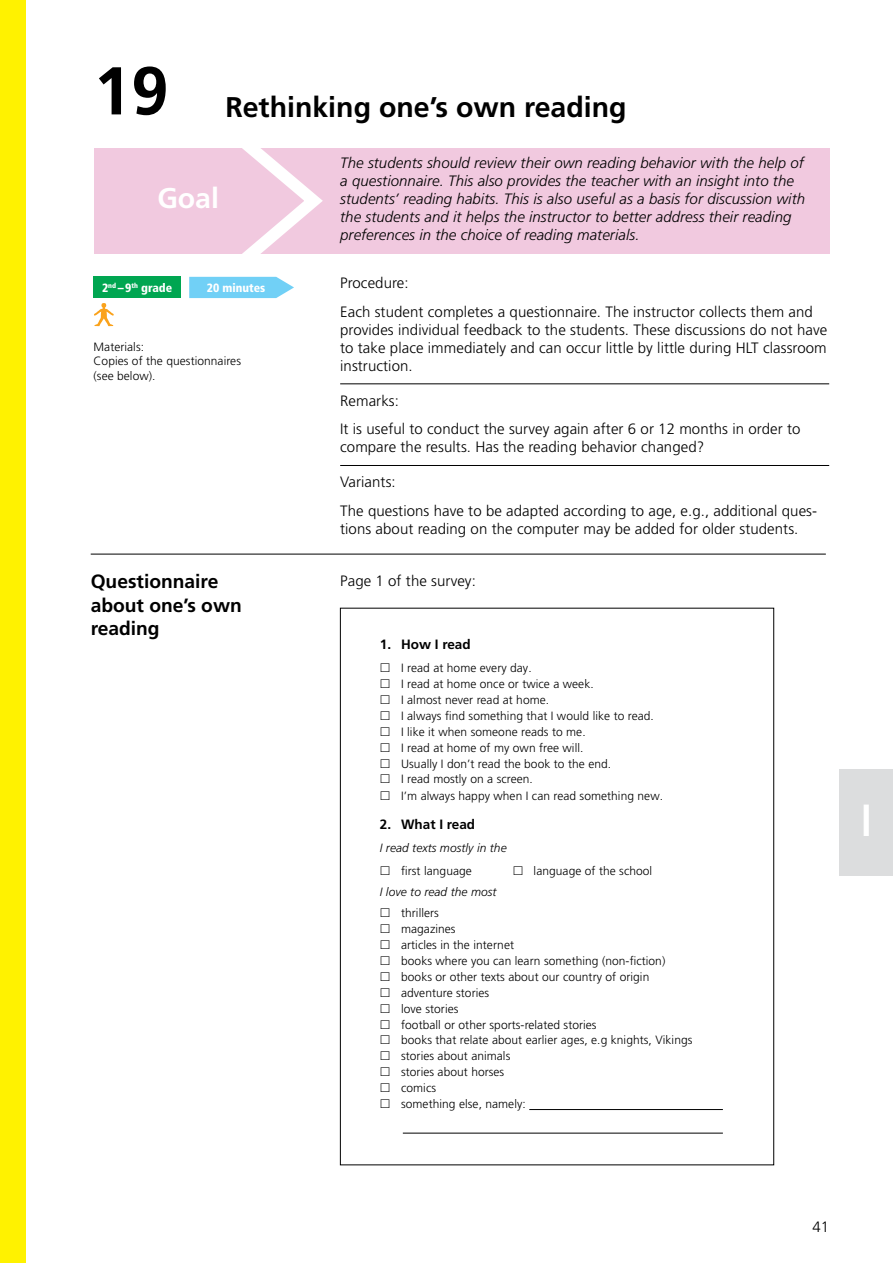
<style>
.page{position:relative;width:893px;height:1263px;background:#fff}
.page>*{position:absolute;margin:0;border:0;box-sizing:border-box;transform-origin:0 0}
.t1{font:700 67.5px "Frutiger LT Pro";color:#000}
.t2{font:700 condensed 45px "Frutiger";color:#fff;scale:.9 1}
.t3{font:700 28.5px "Frutiger LT Pro";color:#000}
.t4{font:700 28.5px "Frutiger LT Pro";color:#fff}
.t5{font:700 19.2px/23.1px "Frutiger LT Pro";color:#000}
.t6{font:300 15px/28.7px "Frutiger LT Pro";letter-spacing:.005em;color:#000}
.t7{font:italic 300 15px/18px "Frutiger LT Pro";letter-spacing:.005em;color:#000}
.t8{font:700 13.5px "Frutiger LT Pro";color:#000}
.t9{font:300 12px/15.9px "Frutiger LT Pro";letter-spacing:.005em;color:#000}
.t10{font:italic 300 12px "Frutiger LT Pro";letter-spacing:.005em;color:#000}
.t11{font:900 condensed 12px "Frutiger LT Pro";color:#fff}
</style>
<div class="page">
<div style="left:840px;top:770px;width:53px;height:106px;background:#dcddde"></div>
<div style="left:94px;top:148px;width:736px;height:105px;background:#f1c9df"></div>
<hr style="left:340px;top:383px;width:489px;height:1px;background:#000">
<hr style="left:340px;top:465px;width:489px;height:1px;background:#000">
<svg style="left:94px;top:303px;width:20px;height:23px"></svg>
<hr style="left:91px;top:554px;width:735px;height:1px;background:#000">
<hr style="left:529px;top:1109px;width:194px;height:1px;background:#000">
<hr style="left:403px;top:1133px;width:320px;height:1px;background:#000">
<div style="left:94px;top:277px;width:87px;height:21px;background:#00a651"></div>
<svg style="left:189px;top:148px;width:143px;height:150px"></svg>
<div style="left:0;top:0;width:26px;height:1263px;background:#fff200"></div>
<h1 class="t1" style="left:94px;top:51px;width:77px">19</h1>
<h3 class="t3" style="left:225px;top:90px;width:403px">Rethinking one’s own reading</h3>
<h3 class="t4" style="left:157px;top:182px;width:63px">Goal</h3>
<p class="t11" style="left:102px;top:280px;width:72px">2<sup>nd</sup> –9<sup>th</sup> grade</p>
<p class="t11" style="left:207px;top:280px;width:60px">20 minutes</p>
<p class="t9" style="left:94px;top:340px;width:149px;line-height:14.4px">Materials:<br>Copies of the questionnaires (see below).</p>
<h3 class="t5" style="left:91px;top:570px;width:153px">Questionnaire about one’s own reading</h3>
<p class="t7" style="left:340px;top:154px;width:466px">The students should review their own reading behavior with the help of a questionnaire. This also provides the teacher with an insight into the students’ reading habits. This is also useful as a basis for discussion with the students and it helps the instructor to better address their reading preferences in the choice of reading materials.</p>
<p class="t6" style="left:340px;top:269px;width:474px">Procedure:<br>Each student completes a questionnaire. The instructor collects them and</p>
<p class="t6" style="left:340px;top:321px;width:489px;line-height:18px;text-align:justify">provides individual feedback to the students. These discussions do not have to take place immediately and can occur little by little during HLT classroom instruction.</p>
<p class="t6" style="left:340px;top:386px;width:462px">Remarks:<br>It is useful to conduct the survey again after 6 or 12 months in order to</p>
<p class="t6" style="left:340px;top:433px;width:366px">compare the results. Has the reading behavior changed?</p>
<p class="t6" style="left:340px;top:468px;width:478px">Variants:<br>The questions have to be adapted according to age, e.g., additional ques-</p>
<p class="t6" style="left:340px;top:515px;width:460px">tions about reading on the computer may be added for older students.</p>
<p class="t6" style="left:340px;top:567px;width:137px">Page 1 of the survey:</p>
<p class="t8" style="left:380px;top:636px;width:92px">1. How I read</p>
<p class="t9" style="left:401px;top:660px;width:263px">I read at home every day.<br>I read at home once or twice a week.<br>I almost never read at home.<br>I always find something that I would like to read.<br>I like it when someone reads to me.<br>I read at home of my own free will.<br>Usually I don’t read the book to the end.<br>I read mostly on a screen.<br>I’m always happy when I can read something new.</p>
<p class="t8" style="left:380px;top:816px;width:97px">2. What I read</p>
<p class="t10" style="left:380px;top:841px;width:128px">I read texts mostly in the</p>
<p class="t9" style="left:401px;top:863px;width:72px">first language</p>
<p class="t9" style="left:534px;top:863px;width:120px">language of the school</p>
<p class="t10" style="left:380px;top:885px;width:118px">I love to read the most</p>
<p class="t9" style="left:401px;top:905px;width:293px">thrillers<br>magazines<br>articles in the internet<br>books where you can learn something (non-fiction) books or other texts about our country of origin adventure stories<br>love stories<br>football or other sports-related stories<br>books that relate about earlier ages, e.g knights, Vikings stories about animals<br>stories about horses<br>comics<br>something else, namely:</p>
<h2 class="t2" style="left:861px;top:794px;width:14px">I</h2>
<p class="t6" style="left:812px;top:1212px;width:18px">41</p>
</div>
